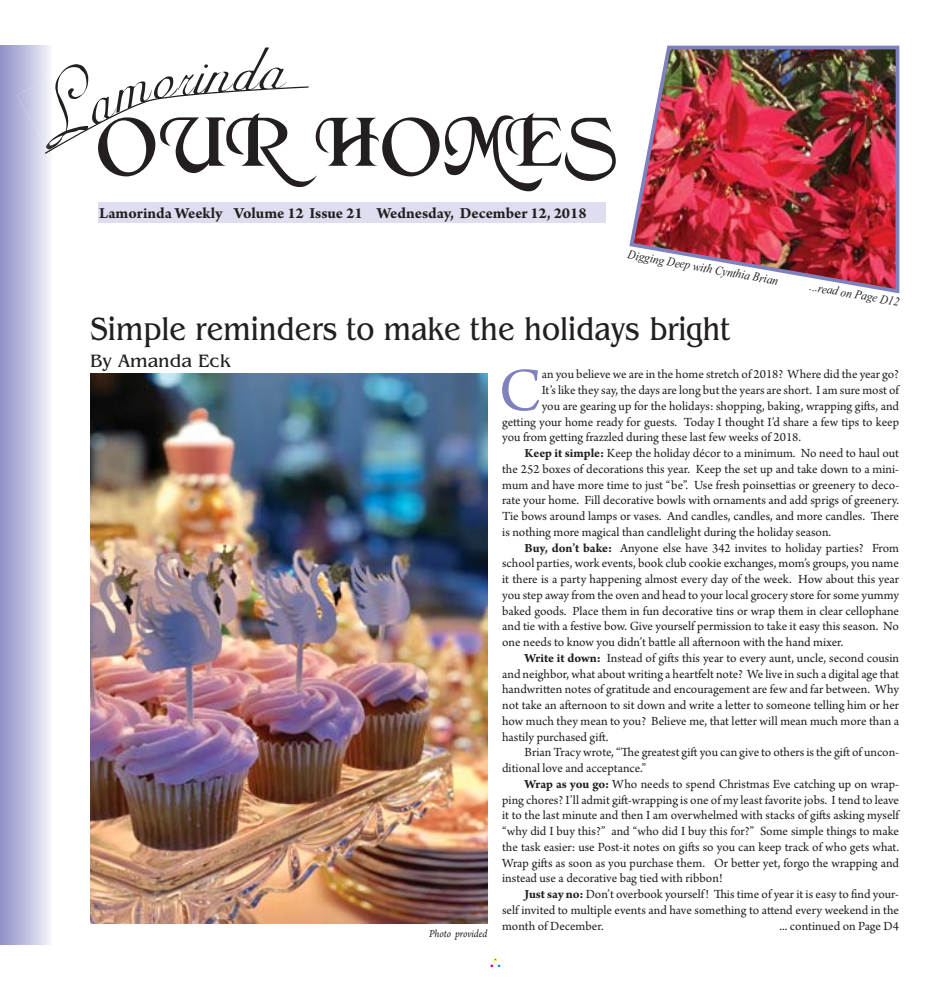
<style>
.page{position:relative;width:945px;height:990px;background:#fff}
.page>*{position:absolute;margin:0;border:0;box-sizing:border-box;transform-origin:0 0}
.t1{font:76.25px "Merced";color:#231f20;scale:.95 1}
.t2{font:64.12px "Arno Pro";color:#7e81be}
.t3{font:33.75px "Benguiat";color:#231f20;scale:.86 1}
.t4{font:18.75px "Benguiat";color:#231f20}
.t5{font:700 16.25px "Arno Pro";color:#231f20}
.t6{font:13.12px "Arno Pro";color:#231f20}
.t7{font:italic 12.5px "Times New Roman";color:#231f20;scale:.9 1}
.t8{font:italic 11.25px "Arno Pro";letter-spacing:-.005em;color:#231f20;scale:.94 1}
.s1{font-weight:700}
</style>
<div class="page">
<div style="left:490px;top:958px;width:11px;height:10px;border:1px solid #fff"></div>
<div style="left:98px;top:202px;width:508px;height:21px;background:#dedef0"></div>
<img style="left:629px;top:46px;width:270px;height:247px">
<svg style="left:0;top:45px;width:50px;height:900px;background:#b6b7db"></svg>
<img style="left:90px;top:373px;width:397px;height:550px">
<svg style="left:17px;top:47px;width:292px;height:107px"></svg>
<h1 class="t1" style="left:98px;top:96px;width:551px">OUR HOMES</h1>
<p class="t5" style="left:99px;top:206px;width:489px">Lamorinda Weekly Volume 12 Issue 21 Wednesday, December 12, 2018</p>
<p class="t7" style="left:629px;top:251px;width:171px;rotate:10deg">Digging Deep with Cynthia Brian</p>
<p class="t7" style="left:811px;top:283px;width:102px;rotate:10deg">...read on Page D12</p>
<h3 class="t3" style="left:90px;top:316px;width:746px">Simple reminders to make the holidays bright</h3>
<h3 class="t4" style="left:90px;top:354px;width:142px">By Amanda Eck</h3>
<h2 class="t2" style="left:499px;top:362px;width:45px">C</h2>
<p class="t6" style="left:542px;top:369px;width:359px">an you believe we are in the home stretch of 2018? Where did the year go?</p>
<p class="t6" style="left:542px;top:384px;width:359px">It’s like they say, the days are long but the years are short. I am sure most of</p>
<p class="t6" style="left:542px;top:400px;width:359px">you are gearing up for the holidays: shopping, baking, wrapping gifts, and</p>
<p class="t6" style="left:502px;top:416px;width:398px">getting your home ready for guests. Today I thought I’d share a few tips to keep</p>
<p class="t6" style="left:502px;top:432px;width:301px">you from getting frazzled during these last few weeks of 2018.</p>
<p class="t6" style="left:525px;top:447px;width:376px"><span class="s1">Keep it simple:</span> Keep the holiday décor to a minimum. No need to haul out</p>
<p class="t6" style="left:502px;top:463px;width:398px">the 252 boxes of decorations this year. Keep the set up and take down to a mini-</p>
<p class="t6" style="left:502px;top:479px;width:398px">mum and have more time to just “be”. Use fresh poinsettias or greenery to deco-</p>
<p class="t6" style="left:502px;top:495px;width:399px">rate your home. Fill decorative bowls with ornaments and add sprigs of greenery.</p>
<p class="t6" style="left:502px;top:510px;width:398px">Tie bows around lamps or vases. And candles, candles, and more candles. There</p>
<p class="t6" style="left:502px;top:526px;width:331px">is nothing more magical than candlelight during the holiday season.</p>
<p class="t6" style="left:525px;top:542px;width:376px"><span class="s1">Buy, don’t bake:</span> Anyone else have 342 invites to holiday parties? From</p>
<p class="t6" style="left:502px;top:558px;width:398px">school parties, work events, book club cookie exchanges, mom’s groups, you name</p>
<p class="t6" style="left:502px;top:573px;width:398px">it there is a party happening almost every day of the week. How about this year</p>
<p class="t6" style="left:502px;top:589px;width:398px">you step away from the oven and head to your local grocery store for some yummy</p>
<p class="t6" style="left:502px;top:605px;width:398px">baked goods. Place them in fun decorative tins or wrap them in clear cellophane</p>
<p class="t6" style="left:502px;top:621px;width:398px">and tie with a festive bow. Give yourself permission to take it easy this season. No</p>
<p class="t6" style="left:502px;top:636px;width:343px">one needs to know you didn’t battle all afternoon with the hand mixer.</p>
<p class="t6" style="left:525px;top:652px;width:376px"><span class="s1">Write it down:</span> Instead of gifts this year to every aunt, uncle, second cousin</p>
<p class="t6" style="left:502px;top:668px;width:398px">and neighbor, what about writing a heartfelt note? We live in such a digital age that</p>
<p class="t6" style="left:502px;top:684px;width:399px">handwritten notes of gratitude and encouragement are few and far between. Why</p>
<p class="t6" style="left:502px;top:699px;width:398px">not take an afternoon to sit down and write a letter to someone telling him or her</p>
<p class="t6" style="left:502px;top:715px;width:399px">how much they mean to you? Believe me, that letter will mean much more than a</p>
<p class="t6" style="left:502px;top:731px;width:108px">hastily purchased gift.</p>
<p class="t6" style="left:525px;top:747px;width:376px">Brian Tracy wrote, “The greatest gift you can give to others is the gift of uncon-</p>
<p class="t6" style="left:502px;top:762px;width:145px">ditional love and acceptance.”</p>
<p class="t6" style="left:525px;top:778px;width:376px"><span class="s1">Wrap as you go:</span> Who needs to spend Christmas Eve catching up on wrap-</p>
<p class="t6" style="left:502px;top:794px;width:398px">ping chores? I’ll admit gift-wrapping is one of my least favorite jobs. I tend to leave</p>
<p class="t6" style="left:502px;top:810px;width:398px">it to the last minute and then I am overwhelmed with stacks of gifts asking myself</p>
<p class="t6" style="left:502px;top:825px;width:398px">“why did I buy this?” and “who did I buy this for?” Some simple things to make</p>
<p class="t6" style="left:502px;top:841px;width:398px">the task easier: use Post-it notes on gifts so you can keep track of who gets what.</p>
<p class="t6" style="left:502px;top:857px;width:398px">Wrap gifts as soon as you purchase them. Or better yet, forgo the wrapping and</p>
<p class="t6" style="left:502px;top:873px;width:222px">instead use a decorative bag tied with ribbon!</p>
<p class="t6" style="left:525px;top:888px;width:376px"><span class="s1">Just say no:</span> Don’t overbook yourself! This time of year it is easy to find your-</p>
<p class="t6" style="left:502px;top:904px;width:398px">self invited to multiple events and have something to attend every weekend in the</p>
<p class="t6" style="left:502px;top:920px;width:103px">month of December.</p>
<p class="t6" style="left:780px;top:920px;width:121px">... continued on Page D4</p>
<p class="t8" style="left:429px;top:927px;width:63px">Photo provided</p>
</div>
